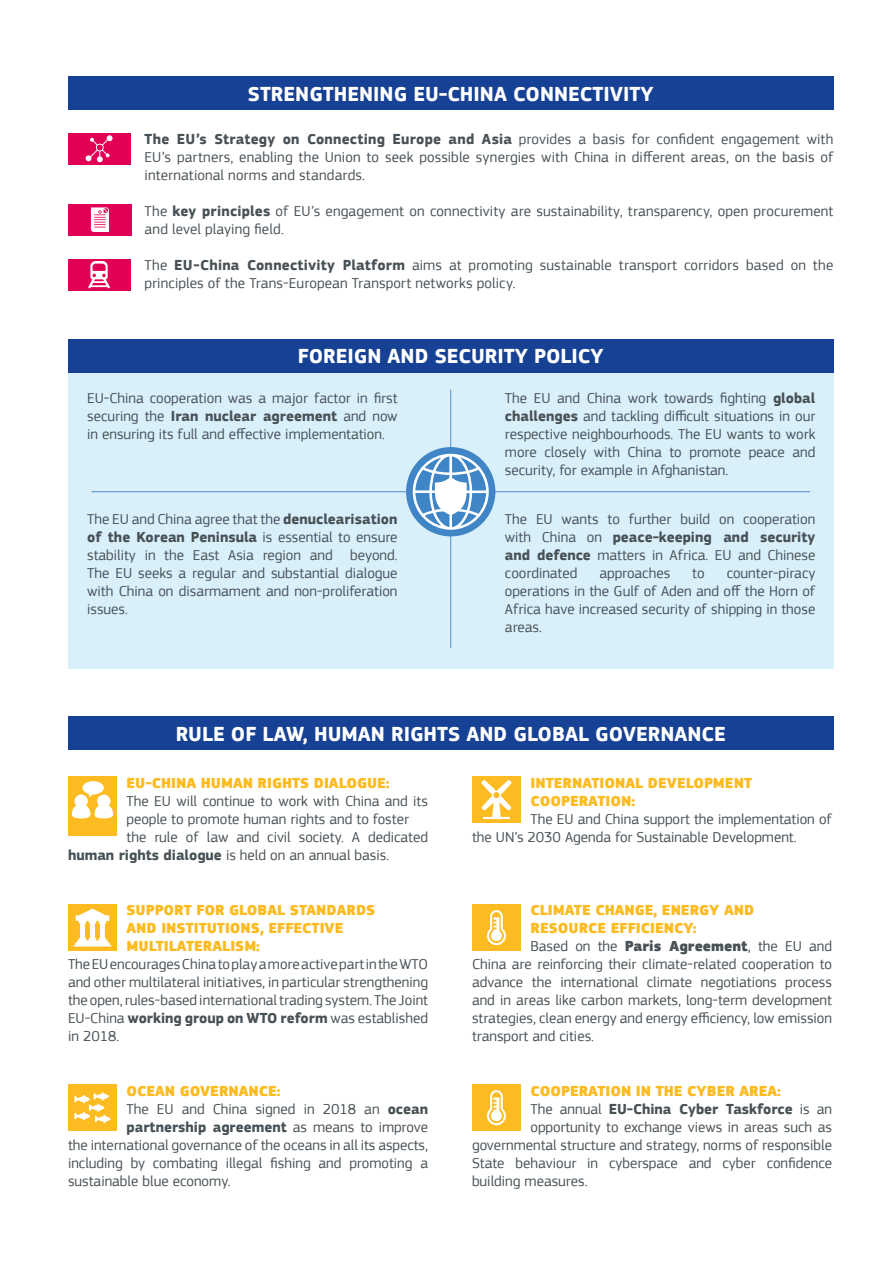
<style>
.page{position:relative;width:893px;height:1263px;background:#fff}
.page>*{position:absolute;margin:0;border:0;box-sizing:border-box;transform-origin:0 0}
.t1{font:700 21px "EC Square Sans Pro";color:#fff}
.t2{font:15px/18px "EC Square Sans Pro";color:#485156;text-align:justify}
.t3{font:900 15px/18px "EC Square Sans Pro";color:#fbbb21}
.t4{font:700 15px "EC Square Sans Pro";color:#485156}
.s1{font-weight:700}
.s2{font-weight:400}
.s3{font-weight:900}
</style>
<div class="page">
<div style="left:68px;top:373px;width:765px;height:296px;background:#d9f0fb"></div>
<hr style="left:450px;top:390px;width:1px;height:258px;background:#4f8fcd">
<hr style="left:91px;top:491px;width:719px;height:1px;background:#4f8fcd">
<div style="left:68px;top:77px;width:765px;height:33px;background:#164194"></div>
<div style="left:68px;top:716px;width:765px;height:34px;background:#164194"></div>
<div style="left:68px;top:339px;width:765px;height:34px;background:#164194"></div>
<div style="left:68px;top:133px;width:62px;height:32px;background:#e20056"></div>
<svg style="left:86px;top:135px;width:27px;height:27px"></svg>
<div style="left:68px;top:204px;width:64px;height:31px;background:#e20056"></div>
<svg style="left:91px;top:207px;width:18px;height:25px"></svg>
<div style="left:68px;top:259px;width:62px;height:31px;background:#e20056"></div>
<svg style="left:88px;top:261px;width:22px;height:27px"></svg>
<div style="left:406px;top:447px;width:89px;height:89px;background:#4085c6;border-radius:50%"></div>
<svg style="left:413px;top:454px;width:76px;height:76px"></svg>
<div style="left:68px;top:776px;width:49px;height:60px;background:#fbbb21"></div>
<svg style="left:72px;top:781px;width:41px;height:37px"></svg>
<div style="left:68px;top:904px;width:49px;height:47px;background:#fbbb21"></div>
<svg style="left:73px;top:908px;width:39px;height:38px"></svg>
<div style="left:68px;top:1084px;width:49px;height:47px;background:#fbbb21"></div>
<svg style="left:74px;top:1092px;width:37px;height:31px"></svg>
<div style="left:472px;top:776px;width:49px;height:47px;background:#fbbb21"></div>
<svg style="left:481px;top:780px;width:31px;height:39px"></svg>
<hr style="left:483px;top:817px;width:27px;height:2px;background:#fff">
<div style="left:472px;top:904px;width:49px;height:47px;background:#fbbb21"></div>
<svg style="left:487px;top:910px;width:19px;height:35px"></svg>
<div style="left:472px;top:1084px;width:49px;height:47px;background:#fbbb21"></div>
<svg style="left:487px;top:1090px;width:19px;height:35px"></svg>
<h1 class="t1" style="left:248px;top:81px;width:407px">STRENGTHENING EU-CHINA CONNECTIVITY</h1>
<p class="t2" style="left:145px;top:130px;width:690px"><span class="s1">The EU’s Strategy on Connecting Europe and Asia</span> provides a basis for confident engagement with EU’s partners, enabling the Union to seek possible synergies with China in different areas, on the basis of international norms and standards.</p>
<p class="t2" style="left:145px;top:202px;width:690px">The <span class="s1">key principles</span> of EU’s engagement on connectivity are sustainability, transparency, open procurement and level playing field.</p>
<p class="t2" style="left:145px;top:256px;width:690px">The <span class="s1">EU-China Connectivity Platform</span> aims at promoting sustainable transport corridors based on the principles of the Trans-European Transport networks policy.</p>
<h1 class="t1" style="left:298px;top:344px;width:307px">FOREIGN AND SECURITY POLICY</h1>
<p class="t2" style="left:87px;top:389px;width:312px">EU-China cooperation was a major factor in first securing the <span class="s1">Iran nuclear agreement</span> and now in ensuring its full and effective implementation.</p>
<p class="t2" style="left:505px;top:389px;width:312px">The EU and China work towards fighting <span class="s1">global challenges</span> and tackling difficult situations in our respective neighbourhoods. The EU wants to work more closely with China to promote peace and security, for example in Afghanistan.</p>
<p class="t2" style="left:505px;top:510px;width:312px">The EU wants to further build on cooperation with China on <span class="s1">peace-keeping and security and defence</span> matters in Africa. EU and Chinese coordinated</p>
<p class="t2" style="left:87px;top:510px;width:312px">The EU and China agree that the <span class="s1">denuclearisation of the Korean Peninsula</span> is essential to ensure stability in the East Asia region and beyond.<br>The EU seeks a regular and substantial dialogue with China on disarmament and non-proliferation issues.</p>
<p class="t2" style="left:599px;top:564px;width:72px">approaches</p>
<p class="t2" style="left:692px;top:564px;width:14px">to</p>
<p class="t2" style="left:505px;top:564px;width:312px;text-indent:222px">counter-piracy operations in the Gulf of Aden and off the Horn of Africa have increased security of shipping in those areas.</p>
<h1 class="t1" style="left:176px;top:721px;width:552px">RULE OF LAW, HUMAN RIGHTS AND GLOBAL GOVERNANCE</h1>
<p class="t3" style="left:127px;top:774px;width:265px">EU-CHINA HUMAN RIGHTS DIALOGUE:</p>
<p class="t2" style="left:127px;top:792px;width:303px">The EU will continue to work with China and its</p>
<p class="t2" style="left:127px;top:810px;width:284px">people to promote human rights and to foster</p>
<p class="t2" style="left:127px;top:828px;width:303px">the rule of law and civil society. A dedicated</p>
<p class="t2" style="left:68px;top:846px;width:323px"><span class="s1">human rights dialogue</span> is held on an annual basis.</p>
<p class="t3" style="left:127px;top:902px;width:250px">SUPPORT FOR GLOBAL STANDARDS<br>AND INSTITUTIONS, EFFECTIVE<br>MULTILATERALISM:</p>
<p class="t2" style="left:68px;top:955px;width:362px">The EU encourages China to play a more active part in the WTO and other multilateral initiatives, in particular strengthening the open, rules-based international trading system. The Joint EU-China <span class="s1">working group on WTO reform</span> was established in 2018.</p>
<p class="t3" style="left:127px;top:1082px;width:156px">OCEAN GOVERNANCE:</p>
<p class="t2" style="left:127px;top:1100px;width:303px">The EU and China signed in 2018 an <span class="s1">ocean</span></p>
<p class="t4" style="left:127px;top:1117px;width:303px">partnership agreement <span class="s2">as means to improve</span></p>
<p class="t2" style="left:68px;top:1136px;width:362px">the international governance of the oceans in all its aspects,</p>
<p class="t2" style="left:68px;top:1154px;width:361px">including by combating illegal fishing and promoting a</p>
<p class="t2" style="left:68px;top:1172px;width:164px">sustainable blue economy.</p>
<p class="t3" style="left:530px;top:774px;width:223px">INTERNATIONAL DEVELOPMENT<br>COOPERATION:</p>
<p class="t2" style="left:472px;top:810px;width:362px;text-indent:58px">The EU and China support the implementation of the UN’s 2030 Agenda for Sustainable Development.</p>
<p class="t3" style="left:530px;top:902px;width:225px">CLIMATE CHANGE, ENERGY AND</p>
<p class="t3" style="left:530px;top:920px;width:168px">RESOURCE EFFICIENCY:</p>
<p class="t2" style="left:530px;top:937px;width:303px">Based on the <span class="s3">Paris Agreement</span>, the EU and</p>
<p class="t2" style="left:472px;top:955px;width:362px">China are reinforcing their climate-related cooperation to</p>
<p class="t2" style="left:472px;top:973px;width:361px">advance the international climate negotiations process</p>
<p class="t2" style="left:472px;top:991px;width:362px">and in areas like carbon markets, long-term development</p>
<p class="t2" style="left:472px;top:1009px;width:362px">strategies, clean energy and energy efficiency, low emission</p>
<p class="t2" style="left:472px;top:1027px;width:123px">transport and cities.</p>
<p class="t3" style="left:530px;top:1082px;width:252px">COOPERATION IN THE CYBER AREA:</p>
<p class="t4" style="left:530px;top:1099px;width:303px"><span class="s2">The annual</span> EU-China Cyber Taskforce <span class="s2">is an</span></p>
<p class="t2" style="left:530px;top:1118px;width:303px">opportunity to exchange views in areas such as</p>
<p class="t2" style="left:472px;top:1136px;width:362px">governmental structure and strategy, norms of responsible</p>
<p class="t2" style="left:472px;top:1154px;width:362px">State behaviour in cyberspace and cyber confidence</p>
<p class="t2" style="left:472px;top:1172px;width:117px">building measures.</p>
</div>
